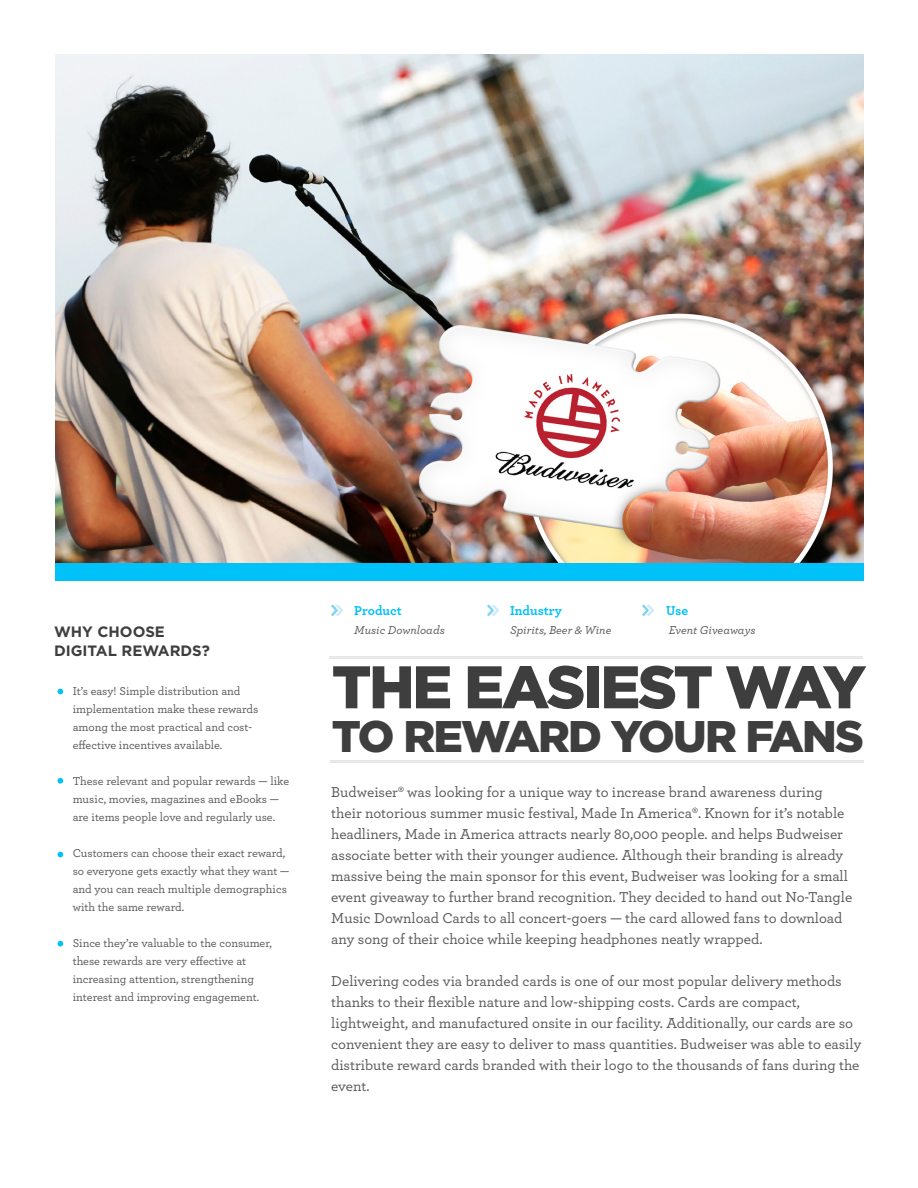
<style>
.page{position:relative;width:918px;height:1188px;background:#fff}
.page>*{position:absolute;margin:0;border:0;box-sizing:border-box;transform-origin:0 0}
.t1{font:900 60px "Gotham";letter-spacing:-.04em;color:#3e3e3f}
.t2{font:900 44.25px "Gotham";letter-spacing:-.04em;color:#3e3e3f}
.t3{font:500 15px/21px "Archer";color:#57585a}
.t4{font:700 15px/19.5px "Gotham";color:#3e3e3f}
.t5{font:700 13.5px "Archer";color:#00c1f8}
.t6{font:500 12px/18px "Archer";color:#57585a}
.t7{font:italic 500 12px "Archer";color:#57585a}
</style>
<div class="page">
<img style="left:55px;top:55px;width:809px;height:508px">
<div style="left:55px;top:563px;width:809px;height:18px;background:#00c1f8"></div>
<svg style="left:58px;top:689px;width:5px;height:5px"></svg>
<svg style="left:58px;top:778px;width:5px;height:6px"></svg>
<svg style="left:58px;top:852px;width:5px;height:5px"></svg>
<svg style="left:58px;top:941px;width:5px;height:5px"></svg>
<img style="left:331px;top:604px;width:12px;height:13px">
<img style="left:487px;top:604px;width:12px;height:13px">
<img style="left:642px;top:604px;width:12px;height:13px">
<hr style="left:329px;top:656px;width:534px;height:3px;background:#e6e7e9">
<hr style="left:330px;top:760px;width:534px;height:3px;background:#e6e7e9">
<p class="t4" style="left:54px;top:621px;width:157px">WHY CHOOSE<br>DIGITAL REWARDS?</p>
<p class="t6" style="left:73px;top:682px;width:187px">It’s easy! Simple distribution and implementation make these rewards among the most practical and cost&shy;effective incentives available.</p>
<p class="t6" style="left:73px;top:772px;width:218px">These relevant and popular rewards — like music, movies, magazines and eBooks — are items people love and regularly use.</p>
<p class="t6" style="left:73px;top:844px;width:218px">Customers can choose their exact reward, so everyone gets exactly what they want — and you can reach multiple demographics with the same reward.</p>
<p class="t6" style="left:73px;top:934px;width:201px">Since they’re valuable to the consumer, these rewards are very effective at increasing attention, strengthening interest and improving engagement.</p>
<p class="t5" style="left:354px;top:600px;width:49px">Product</p>
<p class="t7" style="left:354px;top:621px;width:92px">Music Downloads</p>
<p class="t5" style="left:510px;top:600px;width:53px">Industry</p>
<p class="t7" style="left:510px;top:621px;width:103px">Spirits, Beer &amp; Wine</p>
<p class="t5" style="left:666px;top:600px;width:23px">Use</p>
<p class="t7" style="left:669px;top:621px;width:88px">Event Giveaways</p>
<h1 class="t1" style="left:332px;top:652px;width:536px">THE EASIEST WAY</h1>
<h2 class="t2" style="left:332px;top:711px;width:534px">TO REWARD YOUR FANS</h2>
<p class="t3" style="left:331px;top:781px;width:523px">Budweiser® was looking for a unique way to increase brand awareness during their notorious summer music festival, Made In America®. Known for it’s notable headliners, Made in America attracts nearly 80,000 people. and helps Budweiser associate better with their younger audience. Although their branding is already massive being the main sponsor for this event, Budweiser was looking for a small event giveaway to further brand recognition. They decided to hand out No-Tangle Music Download Cards to all concert-goers — the card allowed fans to download any song of their choice while keeping headphones neatly wrapped.</p>
<p class="t3" style="left:331px;top:970px;width:532px">Delivering codes via branded cards is one of our most popular delivery methods thanks to their flexible nature and low-shipping costs. Cards are compact, lightweight, and manufactured onsite in our facility. Additionally, our cards are so convenient they are easy to deliver to mass quantities. Budweiser was able to easily distribute reward cards branded with their logo to the thousands of fans during the event.</p>
</div>
